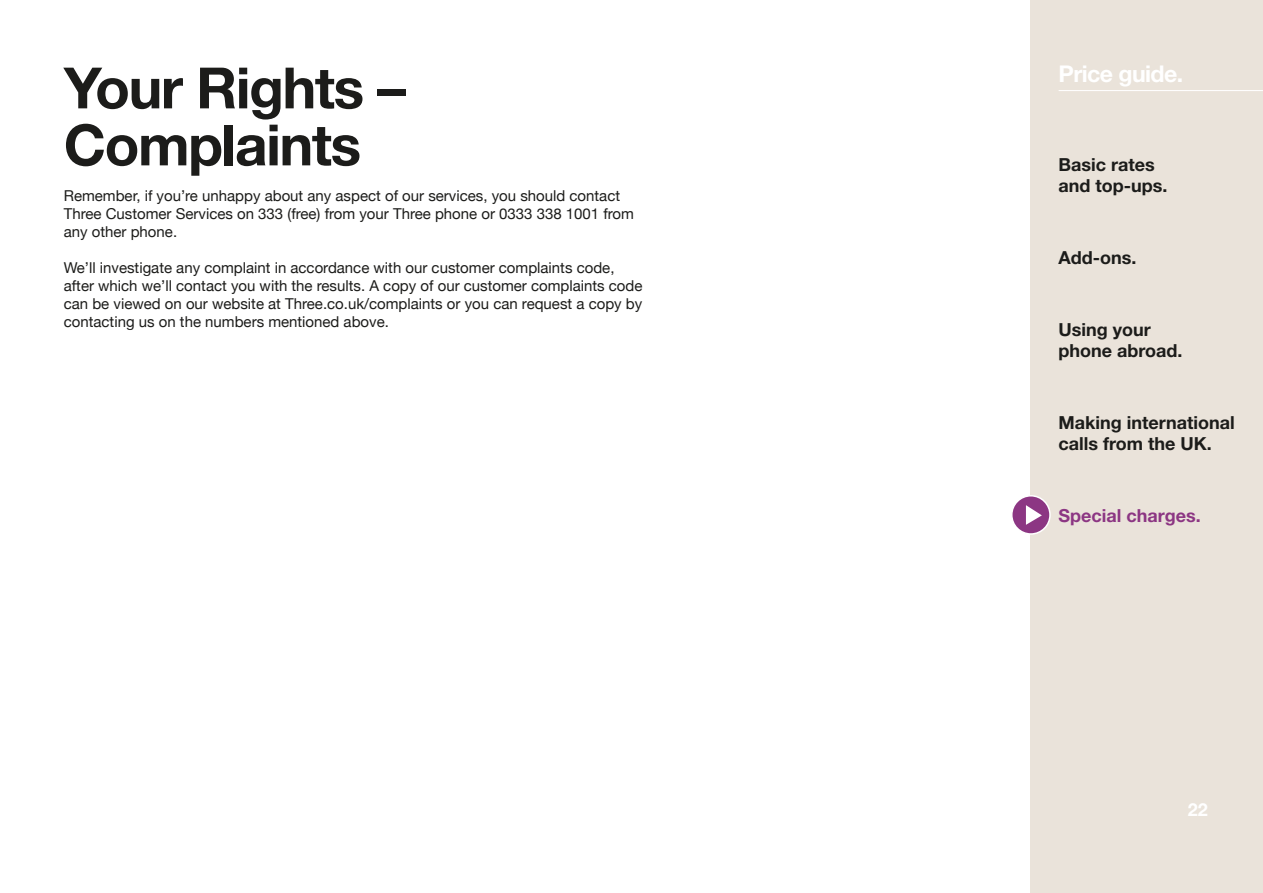
<style>
.page{position:relative;width:1263px;height:893px;background:#fff}
.page>*{position:absolute;margin:0;border:0;box-sizing:border-box;transform-origin:0 0}
.t1{font:700 57px/57px "Helvetica Neue LT";letter-spacing:-.025em;color:#1c1c1a}
.t2{font:700 23.1px "Helvetica Neue LT";letter-spacing:-.025em;color:#fff}
.t3{font:700 18px/21px "Helvetica Neue LT";color:#1c1c1a}
.t4{font:700 18px "Helvetica Neue LT";color:#8c3683}
.t5{font:700 18px "Helvetica Neue LT";color:#fff}
.t6{font:15px/18px "Helvetica Neue";color:#1c1c1a}
</style>
<div class="page">
<div style="left:1031px;top:0;width:232px;height:893px;background:#eae3da"></div>
<hr style="left:1058px;top:90px;width:205px;height:1px;background:#fff">
<div style="left:1012px;top:496px;width:38px;height:38px;background:#8c3683;border-radius:50%"></div>
<div style="left:1011px;top:495px;width:40px;height:40px;border:2px solid #fff;border-radius:50%"></div>
<svg style="left:1026px;top:505px;width:16px;height:20px"></svg>
<p class="t1" style="left:64px;top:58px;width:343px">Your Rights –<br>Complaints</p>
<p class="t6" style="left:64px;top:188px;width:572px">Remember, if you’re unhappy about any aspect of our services, you should contact<br>Three Customer Services on 333 (free) from your Three phone or 0333 338 1001 from any other phone.</p>
<p class="t6" style="left:64px;top:260px;width:580px">We’ll investigate any complaint in accordance with our customer complaints code, after which we’ll contact you with the results. A copy of our customer complaints code can be viewed on our website at Three.co.uk/complaints or you can request a copy by contacting us on the numbers mentioned above.</p>
<h2 class="t2" style="left:1058px;top:59px;width:126px">Price guide.</h2>
<p class="t3" style="left:1058px;top:153px;width:111px">Basic rates and top-ups.</p>
<p class="t3" style="left:1058px;top:246px;width:79px">Add-ons.</p>
<p class="t3" style="left:1058px;top:319px;width:126px">Using your phone abroad.</p>
<p class="t3" style="left:1058px;top:412px;width:178px">Making international calls from the UK.</p>
<p class="t4" style="left:1058px;top:504px;width:144px">Special charges.</p>
<p class="t5" style="left:1188px;top:799px;width:22px">22</p>
</div>
